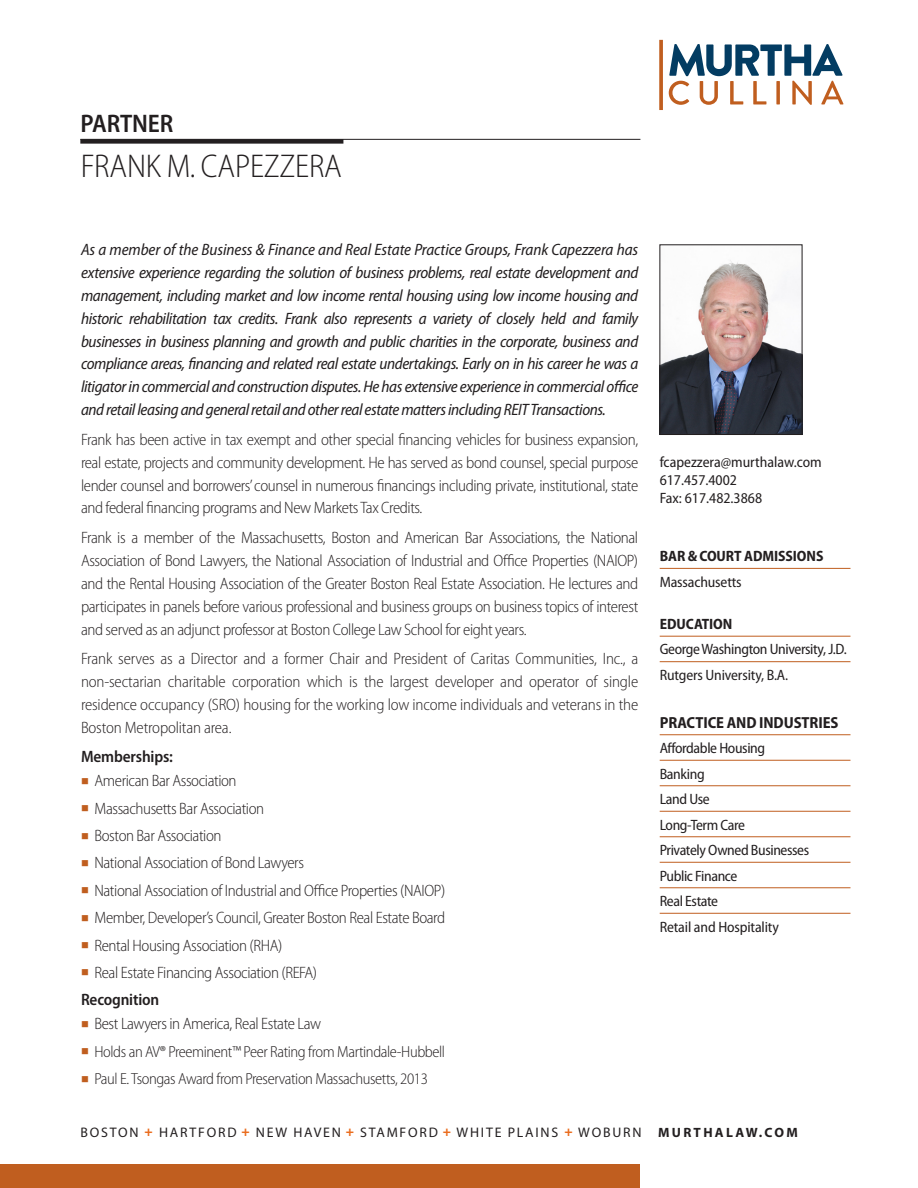
<style>
.page{position:relative;width:918px;height:1188px;background:#fff}
.page>*{position:absolute;margin:0;border:0;box-sizing:border-box;transform-origin:0 0}
.Attorney_name{font:300 semi-condensed 33px "Myriad Pro";letter-spacing:-.005em;color:#231f20}
.t1{font:600 semi-condensed 25.5px "Myriad Pro";letter-spacing:-.005em;color:#231f20}
.Body_copy{font:300 semi-condensed 16.5px/22.8px "Myriad Pro";letter-spacing:-.025em;color:#231f20;text-align:justify}
.Intro_paragaph__ital{font:italic semi-condensed 16.5px/22.8px "Myriad Pro";letter-spacing:-.025em;color:#231f20;text-align:justify}
.Bulletted_paragraph{font:300 semi-condensed 16.5px "Myriad Pro";letter-spacing:-.025em;color:#231f20}
.C_Lc_subhead{font:600 semi-condensed 16.5px "Myriad Pro";letter-spacing:-.01em;color:#231f20}
.Bulletted_paragraph-2{font:300 semi-condensed 16.05px "Myriad Pro";letter-spacing:-.025em;color:#231f20}
.Sidebar_head{font:700 semi-condensed 16.05px "Myriad Pro";letter-spacing:-.005em;color:#231f20}
.Sidebar__content_wit{font:semi-condensed 15px "Myriad Pro";letter-spacing:-.025em;color:#231f20}
.Sidebar__content_w_o{font:semi-condensed 15px "Myriad Pro";letter-spacing:-.01em;color:#231f20}
.Photo_caption{font:semi-condensed 15px/18px "Myriad Pro";color:#231f20}
.t2{font:700 semi-condensed 15px "Myriad Pro";letter-spacing:-.005em;color:#231f20}
.t3{font:13.8px "Myriad Pro";letter-spacing:.13em;color:#231f20}
.s1{color:#c05e1f}
.s2{font-weight:900;font-stretch:semi-condensed;color:#ea6d1f}
.s3{font-weight:700;font-size:13.5px}
</style>
<div class="page">
<img style="left:662px;top:260px;width:138px;height:173px">
<div style="left:660px;top:245px;width:142px;height:190px;border:1px solid #231f20"></div>
<hr style="left:660px;top:568px;width:190px;height:1px;background:#c05e1f">
<hr style="left:660px;top:636px;width:190px;height:1px;background:#c05e1f">
<hr style="left:660px;top:661px;width:190px;height:1px;background:#c05e1f">
<hr style="left:660px;top:734px;width:190px;height:1px;background:#c05e1f">
<hr style="left:660px;top:760px;width:190px;height:1px;background:#c05e1f">
<hr style="left:660px;top:785px;width:190px;height:1px;background:#c05e1f">
<hr style="left:660px;top:811px;width:190px;height:1px;background:#c05e1f">
<hr style="left:660px;top:836px;width:190px;height:1px;background:#c05e1f">
<hr style="left:660px;top:862px;width:190px;height:1px;background:#c05e1f">
<hr style="left:660px;top:887px;width:190px;height:1px;background:#c05e1f">
<hr style="left:660px;top:913px;width:190px;height:1px;background:#c05e1f">
<hr style="left:80px;top:139px;width:560px;height:1px;background:#231f20">
<div style="left:80px;top:139px;width:263px;height:5px;background:#231f20"></div>
<div style="left:0;top:1164px;width:640px;height:24px;background:#c05e1f"></div>
<svg style="left:669px;top:44px;width:174px;height:61px"></svg>
<svg style="left:659px;top:40px;width:4px;height:70px"></svg>
<p class="t1" style="left:81px;top:108px;width:94px">PARTNER</p>
<p class="Attorney_name" style="left:81px;top:147px;width:263px">FRANK M. CAPEZZERA</p>
<p class="Intro_paragaph__ital" style="left:81px;top:238px;width:559px">As a member of the Business &amp; Finance and Real Estate Practice Groups, Frank Capezzera has extensive experience regarding the solution of business problems, real estate development and management, including market and low income rental housing using low income housing and historic rehabilitation tax credits. Frank also represents a variety of closely held and family businesses in business planning and growth and public charities in the corporate, business and compliance areas, financing and related real estate undertakings. Early on in his career he was a litigator in commercial and construction disputes. He has extensive experience in commercial office and retail leasing and general retail and other real estate matters including REIT Transactions.</p>
<p class="Body_copy" style="left:81px;top:428px;width:559px">Frank has been active in tax exempt and other special financing vehicles for business expansion, real estate, projects and community development. He has served as bond counsel, special purpose lender counsel and borrowers’ counsel in numerous financings including private, institutional, state and federal financing programs and New Markets Tax Credits.</p>
<p class="Body_copy" style="left:81px;top:526px;width:559px">Frank is a member of the Massachusetts, Boston and American Bar Associations, the National Association of Bond Lawyers, the National Association of Industrial and Office Properties (NAIOP) and the Rental Housing Association of the Greater Boston Real Estate Association. He lectures and participates in panels before various professional and business groups on business topics of interest and served as an adjunct professor at Boston College Law School for eight years.</p>
<p class="Body_copy" style="left:81px;top:647px;width:559px">Frank serves as a Director and a former Chair and President of Caritas Communities, Inc., a non-sectarian charitable corporation which is the largest developer and operator of single residence occupancy (SRO) housing for the working low income individuals and veterans in the Boston Metropolitan area.</p>
<p class="C_Lc_subhead" style="left:81px;top:747px;width:94px">Memberships:</p>
<p class="Body_copy" style="left:81px;top:769px;width:157px"><span class="s1">■</span> American Bar Association</p>
<p class="Body_copy" style="left:81px;top:797px;width:185px"><span class="s1">■</span> Massachusetts Bar Association</p>
<p class="Body_copy" style="left:81px;top:824px;width:142px"><span class="s1">■</span> Boston Bar Association</p>
<p class="Body_copy" style="left:81px;top:851px;width:224px"><span class="s1">■</span> National Association of Bond Lawyers</p>
<p class="Body_copy" style="left:81px;top:879px;width:366px"><span class="s1">■</span> National Association of Industrial and Office Properties (NAIOP)</p>
<p class="Body_copy" style="left:81px;top:906px;width:366px"><span class="s1">■</span> Member, Developer’s Council, Greater Boston Real Estate Board</p>
<p class="Body_copy" style="left:81px;top:934px;width:203px"><span class="s1">■</span> Rental Housing Association (RHA)</p>
<p class="Body_copy" style="left:81px;top:961px;width:238px"><span class="s1">■</span> Real Estate Financing Association (REFA)</p>
<p class="C_Lc_subhead" style="left:81px;top:989px;width:80px">Recognition</p>
<p class="Bulletted_paragraph" style="left:81px;top:1014px;width:242px"><span class="s1">■</span> Best Lawyers in America, Real Estate Law</p>
<p class="Bulletted_paragraph-2" style="left:81px;top:1042px;width:366px"><span class="s1">■</span> Holds an AV® Preeminent™ Peer Rating from Martindale-Hubbell</p>
<p class="Bulletted_paragraph-2" style="left:81px;top:1069px;width:348px"><span class="s1">■</span> Paul E. Tsongas Award from Preservation Massachusetts, 2013</p>
<p class="Photo_caption" style="left:660px;top:452px;width:164px">fcapezzera@murthalaw.com<br>617.457.4002<br>Fax: 617.482.3868</p>
<p class="t2" style="left:660px;top:546px;width:165px">BAR &amp; COURT ADMISSIONS</p>
<p class="Sidebar__content_w_o" style="left:660px;top:572px;width:84px">Massachusetts</p>
<p class="t2" style="left:660px;top:614px;width:74px">EDUCATION</p>
<p class="Sidebar__content_wit" style="left:660px;top:640px;width:189px">George Washington University, J.D.</p>
<p class="Sidebar__content_w_o" style="left:660px;top:666px;width:130px">Rutgers University, B.A.</p>
<p class="Sidebar_head" style="left:660px;top:712px;width:180px">PRACTICE AND INDUSTRIES</p>
<p class="Sidebar__content_wit" style="left:660px;top:739px;width:107px">Affordable Housing</p>
<p class="Sidebar__content_wit" style="left:660px;top:764px;width:46px">Banking</p>
<p class="Sidebar__content_wit" style="left:660px;top:790px;width:51px">Land Use</p>
<p class="Sidebar__content_wit" style="left:660px;top:815px;width:87px">Long-Term Care</p>
<p class="Sidebar__content_wit" style="left:660px;top:841px;width:151px">Privately Owned Businesses</p>
<p class="Sidebar__content_wit" style="left:660px;top:866px;width:79px">Public Finance</p>
<p class="Sidebar__content_wit" style="left:660px;top:892px;width:60px">Real Estate</p>
<p class="Sidebar__content_w_o" style="left:660px;top:917px;width:121px">Retail and Hospitality</p>
<p class="t3" style="left:80px;top:1124px;width:719px">BOSTON <span class="s2">+</span> HARTFORD <span class="s2">+</span> NEW HAVEN <span class="s2">+</span> STAMFORD <span class="s2">+</span> WHITE PLAINS <span class="s2">+</span> WOBURN <span class="s3">MURTHALAW.COM</span></p>
</div>
